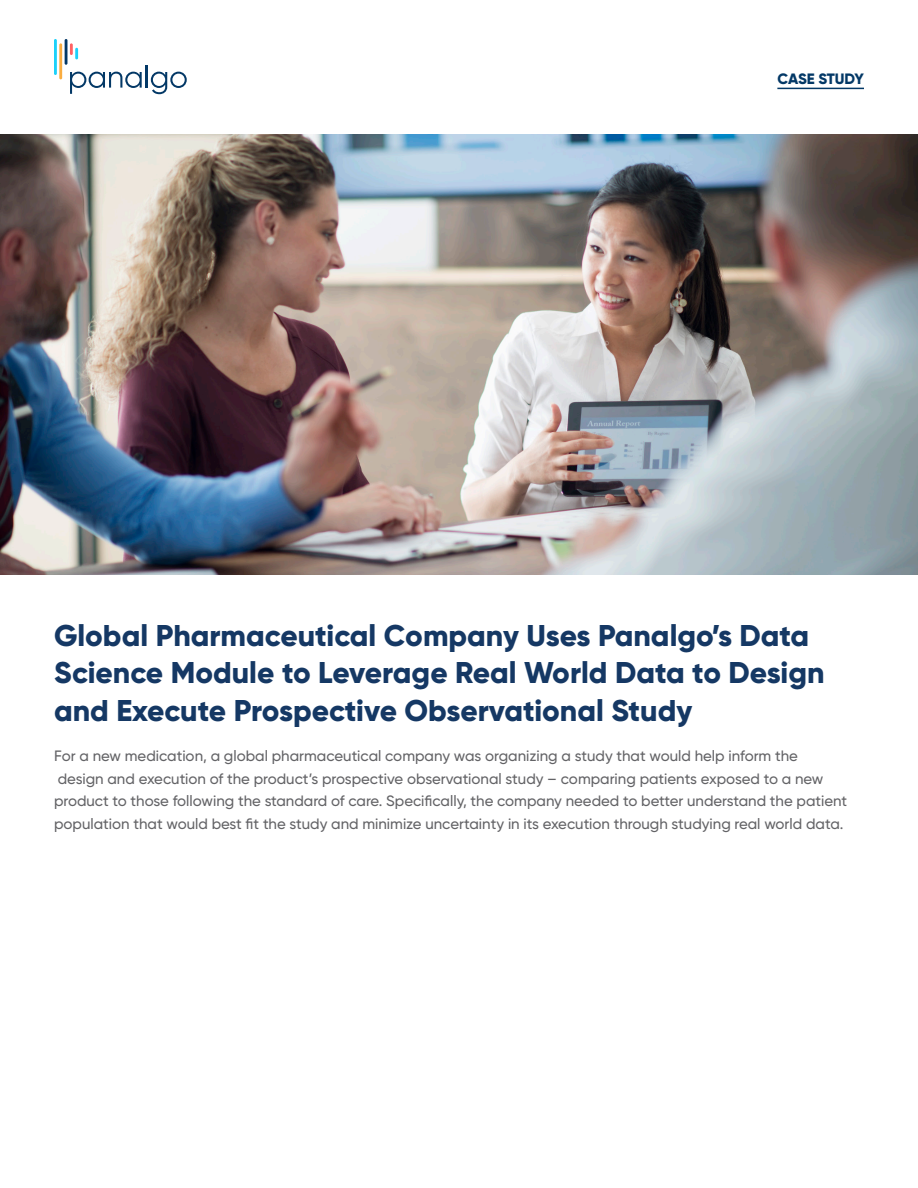
<style>
.page{position:relative;width:918px;height:1188px;background:#fff}
.page>*{position:absolute;margin:0;border:0;box-sizing:border-box;transform-origin:0 0}
.t1{font:800 30px/37.5px "Gilroy";color:#153864}
.t2{font:500 15px/22.5px "Gilroy";color:#636366}
.t3{font:800 15px "Gilroy";letter-spacing:-.01em;color:#033866}
</style>
<div class="page">
<img style="left:0;top:135px;width:918px;height:439px">
<svg style="left:70px;top:72px;width:72px;height:22px"></svg>
<hr style="left:146px;top:65px;width:2px;height:23px;background:#033866">
<svg style="left:151px;top:72px;width:36px;height:22px"></svg>
<hr style="left:54px;top:39px;width:3px;height:36px;background:#1cd1fa">
<hr style="left:65px;top:39px;width:2px;height:26px;background:#033866">
<hr style="left:59px;top:43px;width:3px;height:36px;background:#faad40">
<svg style="left:70px;top:43px;width:8px;height:16px"></svg>
<hr style="left:777px;top:88px;width:87px;height:1px;background:#033866">
<p class="t3" style="left:777px;top:69px;width:88px">CASE STUDY</p>
<p class="t1" style="left:54px;top:616px;width:772px">Global Pharmaceutical Company Uses Panalgo’s Data<br>Science Module to Leverage Real World Data to Design and Execute Prospective Observational Study</p>
<p class="t2" style="left:54px;top:744px;width:795px">For a new medication, a global pharmaceutical company was organizing a study that would help inform the design and execution of the product’s prospective observational study – comparing patients exposed to a new product to those following the standard of care. Specifically, the company needed to better understand the patient population that would best fit the study and minimize uncertainty in its execution through studying real world data.</p>
</div>
